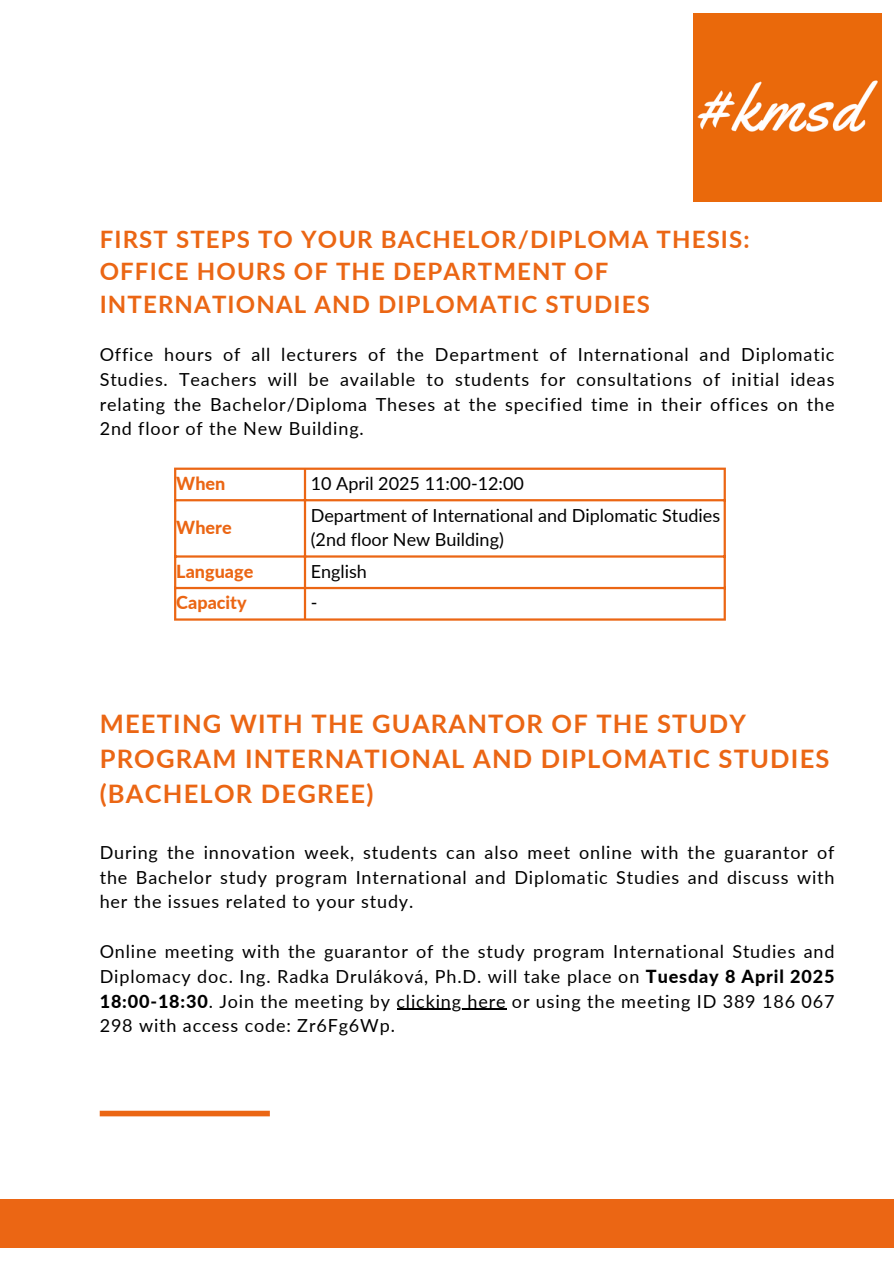
<style>
.page{position:relative;width:894px;height:1264px;background:#fff}
.page>*{position:absolute;margin:0;border:0;box-sizing:border-box;transform-origin:0 0}
.t1{font:700 25.5px/34.8px "Lato";letter-spacing:.045em;color:#eb6614}
.t2{font:700 24px/32.7px "Lato";letter-spacing:.045em;color:#eb6614}
.t3{font:18px/24.8px "Lato";letter-spacing:.045em;color:#000;text-align:justify}
.t4{font:18px "Lato";color:#000}
.t5{font:800 18px "Lato";color:#eb6614}
.s1{font-weight:800}
</style>
<div class="page">
<div style="left:0;top:1198px;width:893px;height:49px;background:#eb6614"></div>
<img style="left:693px;top:13px;width:187px;height:188px">
<hr style="left:174px;top:470px;width:2px;height:148px;background:#eb6614">
<hr style="left:304px;top:470px;width:2px;height:148px;background:#eb6614">
<hr style="left:723px;top:470px;width:2px;height:148px;background:#eb6614">
<hr style="left:174px;top:467px;width:551px;height:3px;background:#eb6614">
<hr style="left:174px;top:499px;width:551px;height:2px;background:#eb6614">
<hr style="left:174px;top:555px;width:551px;height:2px;background:#eb6614">
<hr style="left:174px;top:587px;width:551px;height:2px;background:#eb6614">
<hr style="left:174px;top:618px;width:551px;height:2px;background:#eb6614">
<div style="left:100px;top:1110px;width:170px;height:6px;background:#eb6614"></div>
<hr style="left:396px;top:1008px;width:110px;height:1px;background:#000">
<p class="t2" style="left:100px;top:222px;width:651px">FIRST STEPS TO YOUR BACHELOR/DIPLOMA THESIS:<br>OFFICE HOURS OF THE DEPARTMENT OF<br>INTERNATIONAL AND DIPLOMATIC STUDIES</p>
<h1 class="t3" style="left:100px;top:342px;width:736px">Office hours of all lecturers of the Department of International and Diplomatic Studies. Teachers will be available to students for consultations of initial ideas relating the Bachelor/Diploma Theses at the specified time in their offices on the 2nd floor of the New Building.</h1>
<p class="t5" style="left:176px;top:472px;width:51px">When</p>
<p class="t4" style="left:310px;top:472px;width:215px">10 April 2025 11:00-12:00</p>
<p class="t5" style="left:176px;top:516px;width:57px">Where</p>
<p class="t4" style="left:310px;top:504px;width:411px">Department of International and Diplomatic Studies</p>
<p class="t4" style="left:310px;top:528px;width:194px">(2nd floor New Building)</p>
<p class="t5" style="left:176px;top:560px;width:79px">Language</p>
<p class="t4" style="left:310px;top:560px;width:58px">English</p>
<p class="t5" style="left:176px;top:591px;width:72px">Capacity</p>
<p class="t3" style="left:310px;top:590px;width:8px">-</p>
<p class="t1" style="left:100px;top:705px;width:731px">MEETING WITH THE GUARANTOR OF THE STUDY<br>PROGRAM INTERNATIONAL AND DIPLOMATIC STUDIES (BACHELOR DEGREE)</p>
<h1 class="t3" style="left:100px;top:839px;width:736px">During the innovation week, students can also meet online with the guarantor of the Bachelor study program International and Diplomatic Studies and discuss with her the issues related to your study.</h1>
<p class="t3" style="left:100px;top:938px;width:736px">Online meeting with the guarantor of the study program International Studies and Diplomacy doc. Ing. Radka Druláková, Ph.D. will take place on <span class="s1">Tuesday 8 April 2025<br>18:00-18:30</span>. Join the meeting by clicking here or using the meeting ID 389 186 067</p>
<p class="t3" style="left:100px;top:1012px;width:296px">298 with access code: Zr6Fg6Wp.</p>
</div>
